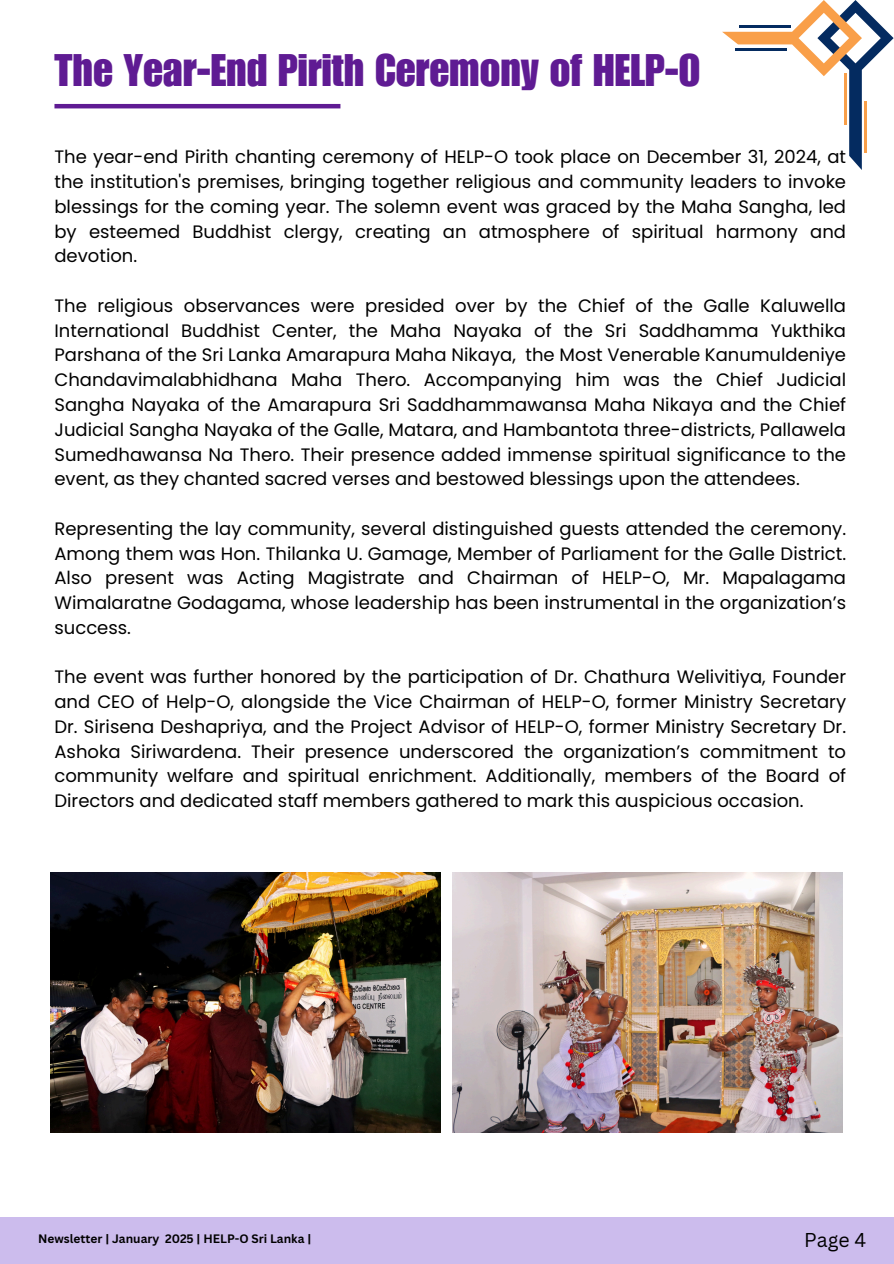
<style>
.page{position:relative;width:894px;height:1264px;background:#fff}
.page>*{position:absolute;margin:0;border:0;box-sizing:border-box;transform-origin:0 0}
.t1{font:44.4px "Impact LT Std";color:#5f1b93}
.t2{font:19.5px "Canva Sans";color:#000}
.t3{font:18px/24.8px "Poppins";color:#000;text-align:justify}
.t4{font:700 12px "Canva Sans";color:#000}
</style>
<div class="page">
<div style="left:0;top:1217px;width:893px;height:46px;background:#ccbced"></div>
<img style="left:51px;top:872px;width:389px;height:260px">
<img style="left:452px;top:872px;width:390px;height:260px">
<hr style="left:54px;top:104px;width:286px;height:4px;background:#5f1b93">
<svg style="left:722px;top:0;width:171px;height:170px"></svg>
<hr style="left:734px;top:48px;width:52px;height:3px;background:#042b60">
<hr style="left:739px;top:25px;width:51px;height:3px;background:#042b60">
<hr style="left:843px;top:73px;width:3px;height:51px;background:#f99f49">
<hr style="left:863px;top:101px;width:3px;height:52px;background:#f99f49">
<h2 class="t1" style="left:54px;top:54px;width:647px">The Year-End Pirith Ceremony of HELP-O</h2>
<p class="t3" style="left:54px;top:145px;width:793px">The year-end Pirith chanting ceremony of HELP-O took place on December 31, 2024, at the institution's premises, bringing together religious and community leaders to invoke blessings for the coming year. The solemn event was graced by the Maha Sangha, led by esteemed Buddhist clergy, creating an atmosphere of spiritual harmony and devotion.</p>
<h1 class="t3" style="left:54px;top:293px;width:793px">The religious observances were presided over by the Chief of the Galle Kaluwella International Buddhist Center, the Maha Nayaka of the Sri Saddhamma Yukthika Parshana of the Sri Lanka Amarapura Maha Nikaya, the Most Venerable Kanumuldeniye Chandavimalabhidhana Maha Thero. Accompanying him was the Chief Judicial Sangha Nayaka of the Amarapura Sri Saddhammawansa Maha Nikaya and the Chief Judicial Sangha Nayaka of the Galle, Matara, and Hambantota three-districts, Pallawela Sumedhawansa Na Thero. Their presence added immense spiritual significance to the event, as they chanted sacred verses and bestowed blessings upon the attendees.</h1>
<p class="t3" style="left:54px;top:516px;width:793px">Representing the lay community, several distinguished guests attended the ceremony.<br>Among them was Hon. Thilanka U. Gamage, Member of Parliament for the Galle District.<br>Also present was Acting Magistrate and Chairman of HELP-O, Mr. Mapalagama Wimalaratne Godagama, whose leadership has been instrumental in the organization’s success.</p>
<h2 class="t3" style="left:54px;top:664px;width:793px">The event was further honored by the participation of Dr. Chathura Welivitiya, Founder and CEO of Help-O, alongside the Vice Chairman of HELP-O, former Ministry Secretary Dr. Sirisena Deshapriya, and the Project Advisor of HELP-O, former Ministry Secretary Dr.<br>Ashoka Siriwardena. Their presence underscored the organization’s commitment to community welfare and spiritual enrichment. Additionally, members of the Board of Directors and dedicated staff members gathered to mark this auspicious occasion.</h2>
<h2 class="t4" style="left:38px;top:1230px;width:274px">Newsletter | January 2025 | HELP-O Sri Lanka |</h2>
<p class="t2" style="left:804px;top:1226px;width:64px">Page 4</p>
</div>
